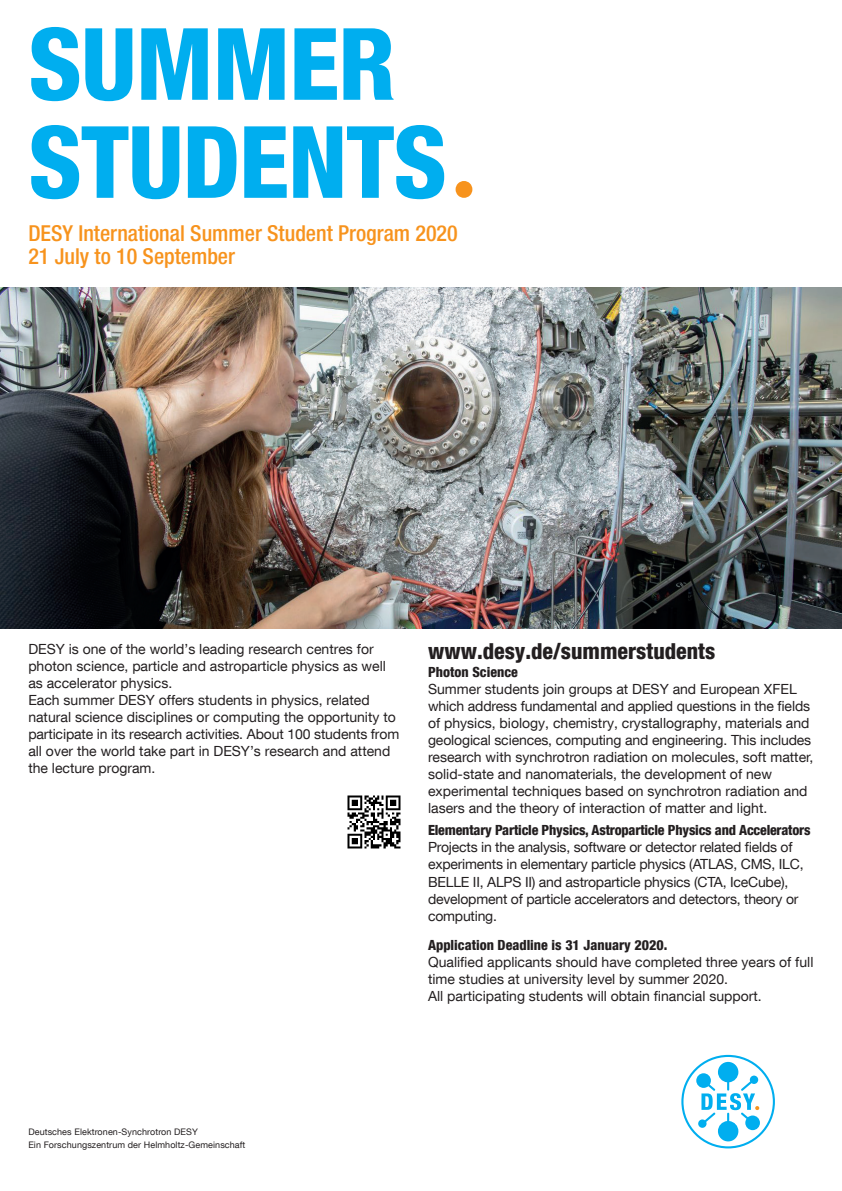
<style>
.page{position:relative;width:842px;height:1191px;background:#fff}
.page>*{position:absolute;margin:0;border:0;box-sizing:border-box;transform-origin:0 0}
.Cover_Heading_kl{font:100px "Desy Neue Helvetica 87 Cond H";letter-spacing:-.01em;color:#00aeef}
.Cover_Subheading{font:22px "Desy Neue Helvetica 67 Cond M";color:#f7931d}
.Innenseiten_Einleitu{font:22px "Desy Neue Helvetica 87 Cond H";color:#231f20}
.Innenseiten_Fließtex{font:14px/17px "Desy Neue Helvetica 55 Roman";letter-spacing:-.01em;color:#231f20}
.Innenseiten_Einleitu-2{font:14px/17px "Desy Neue Helvetica 55 Roman";color:#231f20}
.Innenseiten_Absatz-H{font:14px/17px "Desy Neue Helvetica 55 Roman";color:#231f20}
.Innenseiten_Fließtex-2{font:14px "Desy Neue Helvetica 87 Cond H";letter-spacing:-.015em;color:#231f20}
.Innenseiten_Einleitu-3{font:14px "Desy Neue Helvetica 87 Cond H";color:#231f20}
.t1{font:9px/13px "Desy Neue Helvetica 55 Roman";letter-spacing:.01em;color:#231f20}
.s1{color:#f7931d}
</style>
<div class="page">
<img style="left:347px;top:795px;width:54px;height:54px">
<img style="left:0;top:288px;width:842px;height:340px">
<svg style="left:681px;top:1054px;width:94px;height:94px"></svg>
<p class="Cover_Heading_kl" style="left:28px;top:3px;width:369px">SUMMER</p>
<p class="Cover_Heading_kl" style="left:28px;top:101px;width:455px">STUDENTS<span class="s1">ª</span></p>
<p class="Cover_Subheading" style="left:28px;top:220px;width:431px">DESY International Summer Student Program 2020</p>
<p class="Cover_Subheading" style="left:28px;top:243px;width:208px">21 July to 10 September</p>
<p class="Innenseiten_Einleitu-2" style="left:28px;top:640px;width:359px">DESY is one of the world’s leading research centres for photon science, particle and astroparticle physics as well as accelerator physics.</p>
<p class="Innenseiten_Einleitu-2" style="left:28px;top:691px;width:372px">Each summer DESY offers students in physics, related natural science disciplines or computing the opportunity to participate in its research activities. About 100 students from all over the world take part in DESY’s research and attend the lecture program.</p>
<p class="Innenseiten_Einleitu" style="left:428px;top:638px;width:289px">www.desy.de/summerstudents</p>
<p class="Innenseiten_Fließtex-2" style="left:428px;top:664px;width:91px">Photon Science</p>
<p class="Innenseiten_Fließtex" style="left:428px;top:680px;width:387px">Summer students join groups at DESY and European XFEL which address fundamental and applied questions in the fields of physics, biology, chemistry, crystallography, materials and geological sciences, computing and engineering. This includes research with synchrotron radiation on molecules, soft matter, solid-state and nanomaterials, the development of new experimental techniques based on synchrotron radiation and lasers and the theory of interaction of matter and light.</p>
<p class="Innenseiten_Fließtex-2" style="left:428px;top:822px;width:384px">Elementary Particle Physics, Astroparticle Physics and Accelerators</p>
<p class="Innenseiten_Fließtex" style="left:428px;top:838px;width:377px">Projects in the analysis, software or detector related fields of experiments in elementary particle physics (ATLAS, CMS, ILC, BELLE II, ALPS II) and astroparticle physics (CTA, IceCube), development of particle accelerators and detectors, theory or computing.</p>
<p class="Innenseiten_Einleitu-3" style="left:428px;top:936px;width:241px">Application Deadline is 31 January 2020.</p>
<p class="Innenseiten_Absatz-H" style="left:428px;top:952px;width:387px">Qualified applicants should have completed three years of full time studies at university level by summer 2020.</p>
<p class="Innenseiten_Absatz-H" style="left:428px;top:986px;width:335px">All participating students will obtain financial support.</p>
<p class="t1" style="left:28px;top:1125px;width:219px">Deutsches Elektronen-Synchrotron DESY<br>Ein Forschungszentrum der Helmholtz-Gemeinschaft</p>
</div>
